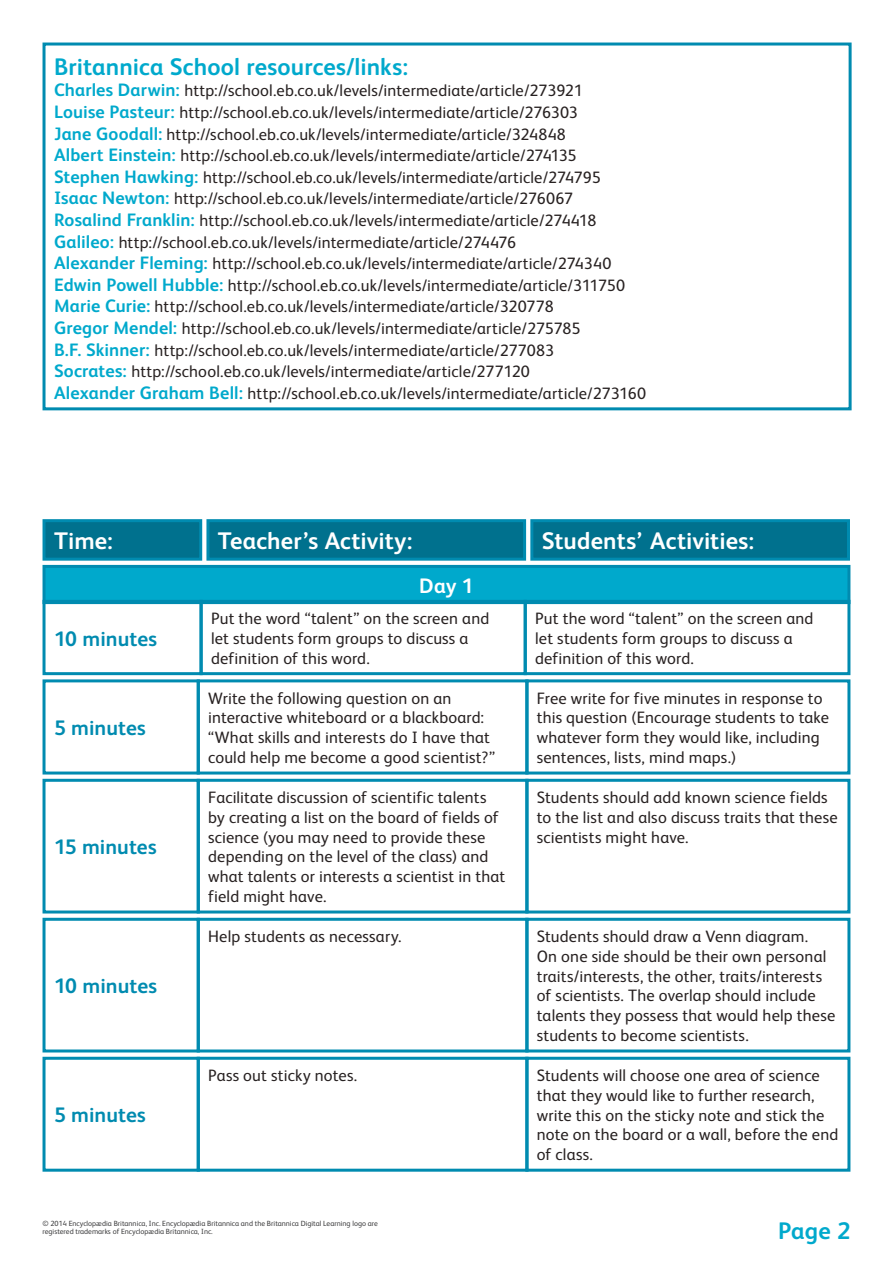
<style>
.page{position:relative;width:893px;height:1263px;background:#fff}
.page>*{position:absolute;margin:0;border:0;box-sizing:border-box;transform-origin:0 0}
.t1{font:700 24px "FS Albert";letter-spacing:.005em;color:#fff}
.t2{font:700 24px "FS Albert";letter-spacing:.005em;color:#00a9cc}
.t3{font:700 21px "FS Albert";color:#008bb0}
.t4{font:700 21px "FS Albert";color:#fff}
.t5{font:16.5px/19.8px "FS Albert";letter-spacing:.01em;color:#272121}
.t6{font:7.5px/7.5px "FS Albert";color:#3e3e3f}
.s1{font-weight:700;font-size:18px;color:#00a9cc}
</style>
<div class="page">
<div style="left:532px;top:521px;width:316px;height:38px;background:#00718e"></div>
<div style="left:530px;top:519px;width:320px;height:42px;border:3px solid #008bb0"></div>
<div style="left:208px;top:521px;width:317px;height:38px;background:#00718e"></div>
<div style="left:206px;top:519px;width:320px;height:42px;border:3px solid #008bb0"></div>
<div style="left:44px;top:521px;width:157px;height:38px;background:#00718e"></div>
<div style="left:43px;top:519px;width:159px;height:42px;border:3px solid #008bb0"></div>
<div style="left:44px;top:566px;width:805px;height:37px;background:#00a9cc"></div>
<div style="left:43px;top:565px;width:807px;height:39px;border:3px solid #008bb0"></div>
<div style="left:43px;top:600px;width:160px;height:75px;border:3px solid #008bb0"></div>
<div style="left:524px;top:600px;width:326px;height:75px;border:3px solid #008bb0"></div>
<div style="left:199px;top:600px;width:328px;height:75px;border:3px solid #008bb0"></div>
<div style="left:525px;top:679px;width:325px;height:95px;border:3px solid #008bb0"></div>
<div style="left:197px;top:679px;width:332px;height:95px;border:3px solid #008bb0"></div>
<div style="left:43px;top:679px;width:157px;height:95px;border:3px solid #008bb0"></div>
<div style="left:525px;top:779px;width:325px;height:134px;border:3px solid #008bb0"></div>
<div style="left:197px;top:779px;width:332px;height:134px;border:3px solid #008bb0"></div>
<div style="left:43px;top:779px;width:157px;height:134px;border:3px solid #008bb0"></div>
<div style="left:525px;top:918px;width:325px;height:134px;border:3px solid #008bb0"></div>
<div style="left:197px;top:918px;width:332px;height:134px;border:3px solid #008bb0"></div>
<div style="left:43px;top:918px;width:157px;height:134px;border:3px solid #008bb0"></div>
<div style="left:525px;top:1057px;width:325px;height:115px;border:3px solid #008bb0"></div>
<div style="left:197px;top:1057px;width:332px;height:115px;border:3px solid #008bb0"></div>
<div style="left:43px;top:1057px;width:157px;height:115px;border:3px solid #008bb0"></div>
<div style="left:43px;top:43px;width:809px;height:367px;border:3px solid #008bb0"></div>
<h1 class="t2" style="left:54px;top:50px;width:355px">Britannica School resources/links:</h1>
<p class="t5" style="left:54px;top:79px;width:594px;line-height:21.6px"><span class="s1">Charles Darwin:</span> http://school.eb.co.uk/levels/intermediate/article/273921<br><span class="s1">Louise Pasteur:</span> http://school.eb.co.uk/levels/intermediate/article/276303<br><span class="s1">Jane Goodall:</span> http://school.eb.co.uk/levels/intermediate/article/324848<br><span class="s1">Albert Einstein:</span> http://school.eb.co.uk/levels/intermediate/article/274135<br><span class="s1">Stephen Hawking:</span> http://school.eb.co.uk/levels/intermediate/article/274795<br><span class="s1">Isaac Newton:</span> http://school.eb.co.uk/levels/intermediate/article/276067<br><span class="s1">Rosalind Franklin:</span> http://school.eb.co.uk/levels/intermediate/article/274418<br><span class="s1">Galileo:</span> http://school.eb.co.uk/levels/intermediate/article/274476<br><span class="s1">Alexander Fleming:</span> http://school.eb.co.uk/levels/intermediate/article/274340<br><span class="s1">Edwin Powell Hubble:</span> http://school.eb.co.uk/levels/intermediate/article/311750<br><span class="s1">Marie Curie:</span> http://school.eb.co.uk/levels/intermediate/article/320778<br><span class="s1">Gregor Mendel:</span> http://school.eb.co.uk/levels/intermediate/article/275785<br><span class="s1">B.F. Skinner:</span> http://school.eb.co.uk/levels/intermediate/article/277083<br><span class="s1">Socrates:</span> http://school.eb.co.uk/levels/intermediate/article/277120<br><span class="s1">Alexander Graham Bell:</span> http://school.eb.co.uk/levels/intermediate/article/273160</p>
<h1 class="t1" style="left:54px;top:525px;width:60px">Time:</h1>
<h1 class="t1" style="left:218px;top:525px;width:196px">Teacher’s Activity:</h1>
<h1 class="t1" style="left:542px;top:525px;width:214px">Students’ Activities:</h1>
<p class="t4" style="left:419px;top:571px;width:56px">Day 1</p>
<p class="t3" style="left:54px;top:624px;width:105px">10 minutes</p>
<p class="t5" style="left:211px;top:608px;width:280px">Put the word “talent” on the screen and let students form groups to discuss a definition of this word.</p>
<p class="t5" style="left:535px;top:608px;width:280px">Put the word “talent” on the screen and let students form groups to discuss a definition of this word.</p>
<p class="t3" style="left:54px;top:714px;width:93px">5 minutes</p>
<p class="t3" style="left:54px;top:833px;width:104px">15 minutes</p>
<p class="t3" style="left:54px;top:972px;width:105px">10 minutes</p>
<p class="t3" style="left:54px;top:1101px;width:93px">5 minutes</p>
<p class="t5" style="left:208px;top:687px;width:288px">Write the following question on an interactive whiteboard or a blackboard: “What skills and interests do I have that could help me become a good scientist?”</p>
<p class="t5" style="left:208px;top:787px;width:299px">Facilitate discussion of scientific talents by creating a list on the board of fields of science (you may need to provide these depending on the level of the class) and what talents or interests a scientist in that field might have.</p>
<p class="t5" style="left:208px;top:925px;width:195px">Help students as necessary.</p>
<p class="t5" style="left:208px;top:1064px;width:151px">Pass out sticky notes.</p>
<p class="t6" style="left:43px;top:1219px;width:337px">© 2014 Encyclopædia Britannica, Inc. Encyclopædia Britannica and the Britannica Digital Learning logo are registered trademarks of Encyclopædia Britannica, Inc.</p>
<p class="t5" style="left:537px;top:687px;width:294px">Free write for five minutes in response to this question (Encourage students to take whatever form they would like, including sentences, lists, mind maps.)</p>
<p class="t5" style="left:537px;top:787px;width:302px">Students should add known science fields to the list and also discuss traits that these scientists might have.</p>
<p class="t5" style="left:537px;top:925px;width:300px">Students should draw a Venn diagram.<br>On one side should be their own personal traits/interests, the other, traits/interests of scientists. The overlap should include talents they possess that would help these students to become scientists.</p>
<p class="t5" style="left:537px;top:1064px;width:303px">Students will choose one area of science that they would like to further research, write this on the sticky note and stick the note on the board or a wall, before the end of class.</p>
<h1 class="t2" style="left:778px;top:1214px;width:74px">Page 2</h1>
</div>
